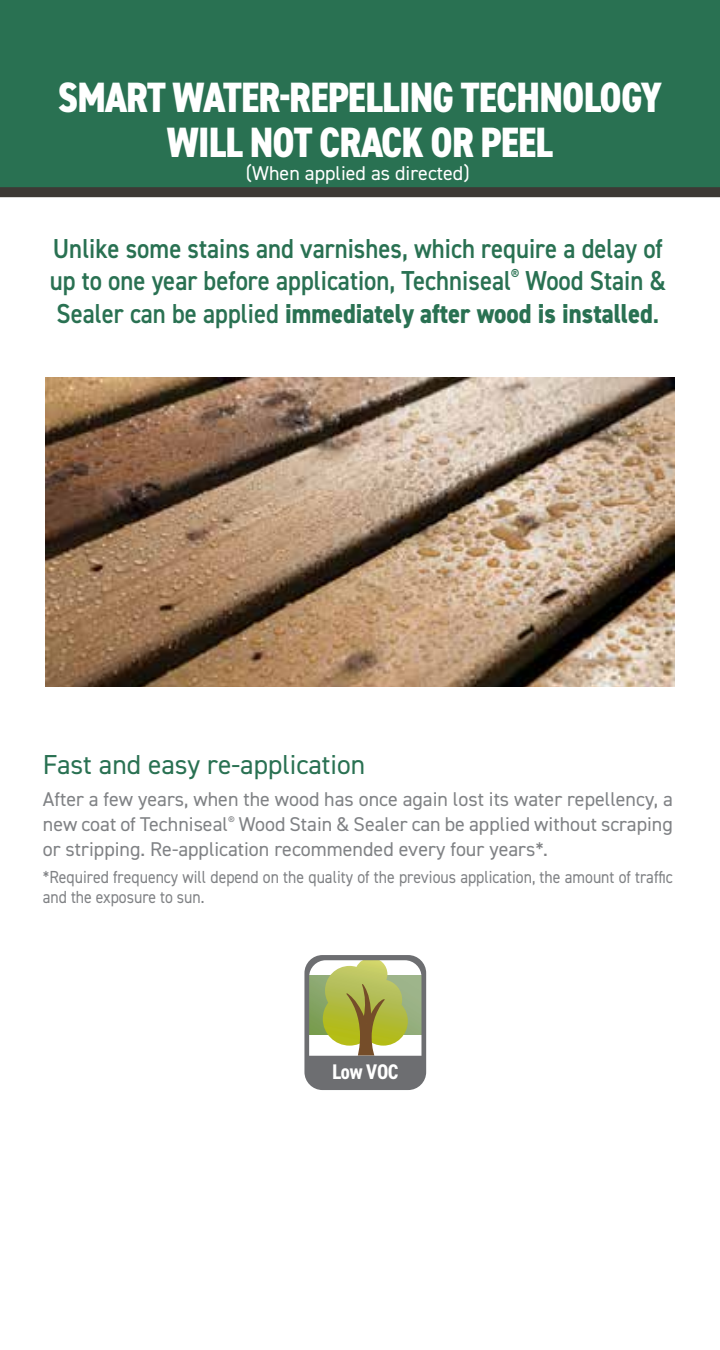
<style>
.page{position:relative;width:720px;height:1350px;background:#fff}
.page>*{position:absolute;margin:0;border:0;box-sizing:border-box;transform-origin:0 0}
.t1{font:800 condensed 42.5px/45px "DIN2014";letter-spacing:-.02em;color:#fff;text-align:center;scale:.95 1}
.t2{font:600 27.5px/32.5px "DIN2014";color:#297152;text-align:justify;scale:.9 1}
.t3{font:27.5px "DIN2014";color:#297152}
.t4{font:700 condensed 21.25px "DIN2014";letter-spacing:-.015em;color:#fff}
.t5{font:20px/25px "DIN2014";color:#808285;text-align:justify}
.t6{font:20px "DIN2014";color:#fff}
.t7{font:17.5px/20px "DIN2014";color:#808285;scale:.9 1}
.s1{font-weight:800}
</style>
<div class="page">
<div style="left:0;top:0;width:720px;height:187px;background:#297152"></div>
<div style="left:0;top:187px;width:720px;height:10px;background:#3d3935"></div>
<img style="left:45px;top:378px;width:630px;height:309px">
<svg style="left:304px;top:955px;width:122px;height:135px"></svg>
<h1 class="t1" style="left:58px;top:75px;width:637px">SMART WATER-REPELLING TECHNOLOGY<br>WILL NOT CRACK OR PEEL</h1>
<p class="t6" style="left:246px;top:161px;width:225px">(When applied as directed)</p>
<h2 class="t2" style="left:50px;top:232px;width:686px">Unlike some stains and varnishes, which require a delay of up to one year before application, Techniseal<sup>®</sup> Wood Stain &amp; Sealer can be applied <span class="s1">immediately after wood is installed</span>.</h2>
<h2 class="t3" style="left:43px;top:747px;width:324px">Fast and easy re-application</h2>
<p class="t5" style="left:43px;top:786px;width:632px">After a few years, when the wood has once again lost its water repellency, a new coat of Techniseal<sup>®</sup> Wood Stain &amp; Sealer can be applied without scraping or stripping. Re-application recommended every four years*.</p>
<p class="t7" style="left:43px;top:867px;width:702px">*Required frequency will depend on the quality of the previous application, the amount of traffic and the exposure to sun.</p>
<p class="t4" style="left:332px;top:1057px;width:68px">Low VOC</p>
</div>
